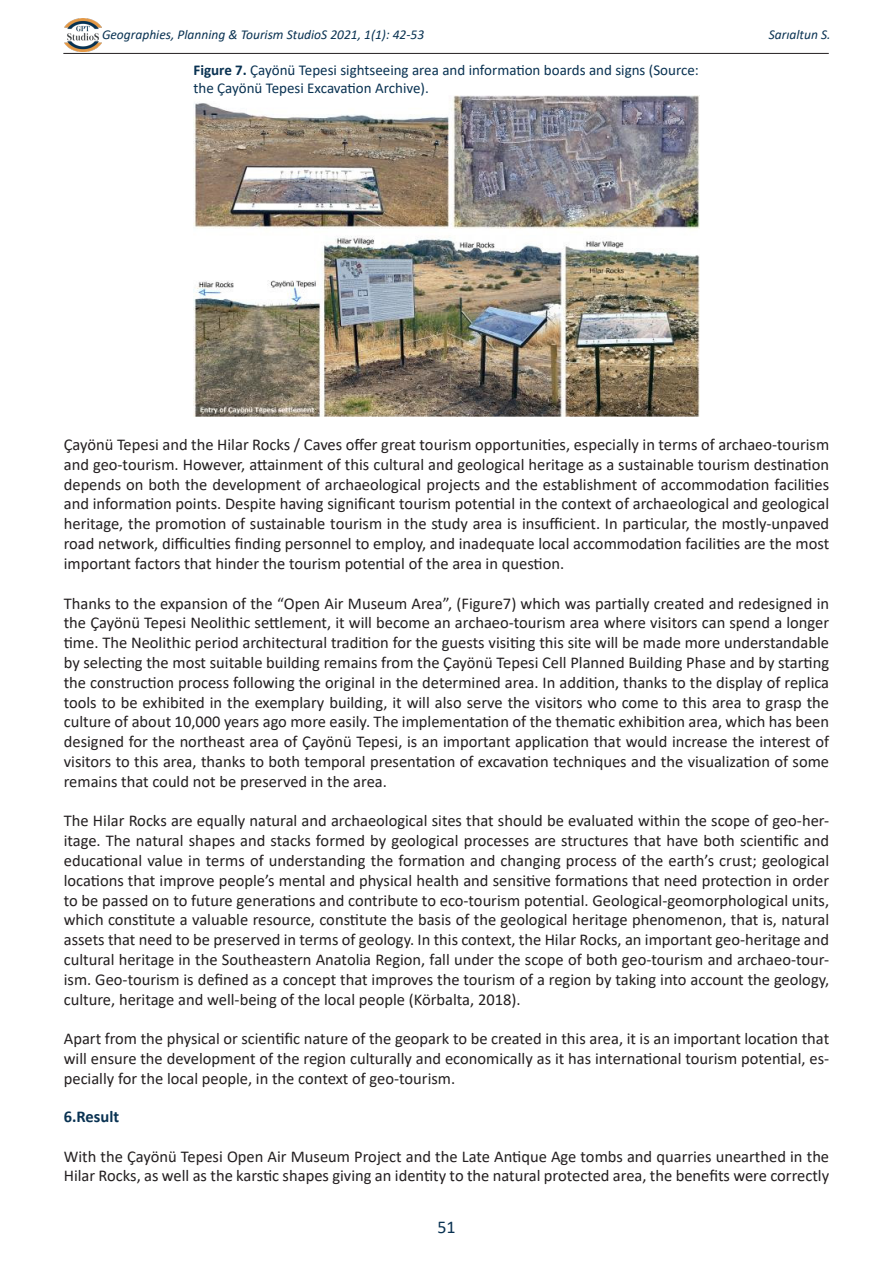
<style>
.page{position:relative;width:893px;height:1263px;background:#fff}
.page>*{position:absolute;margin:0;border:0;box-sizing:border-box;transform-origin:0 0}
.t1{font:18px "Calibri";color:#093252}
.t2{font:16.5px/19.8px "Calibri";color:#231f20;text-align:justify}
.t3{font:700 16.5px "Calibri";color:#093252}
.t4{font:15px/18px "Calibri";color:#093252}
.t5{font:italic 13.5px "Calibri";color:#093252}
.s1{font-weight:700}
</style>
<div class="page">
<hr style="left:63px;top:53px;width:766px;height:1px;background:#231f20">
<img style="left:64px;top:19px;width:37px;height:32px">
<img style="left:194px;top:96px;width:505px;height:320px">
<p class="t5" style="left:102px;top:26px;width:324px">Geographies, Planning &amp; Tourism StudioS 2021, 1(1): 42-53</p>
<p class="t5" style="left:769px;top:26px;width:63px">Sarıaltun S.</p>
<p class="t4" style="left:193px;top:61px;width:507px"><span class="s1">Figure 7.</span> Çayönü Tepesi sightseeing area and information boards and signs (Source: the Çayönü Tepesi Excavation Archive).</p>
<p class="t2" style="left:64px;top:434px;width:767px">Çayönü Tepesi and the Hilar Rocks / Caves offer great tourism opportunities, especially in terms of archaeo-tourism and geo-tourism. However, attainment of this cultural and geological heritage as a sustainable tourism destination depends on both the development of archaeological projects and the establishment of accommodation facilities and information points. Despite having significant tourism potential in the context of archaeological and geological heritage, the promotion of sustainable tourism in the study area is insufficient. In particular, the mostly-unpaved road network, difficulties finding personnel to employ, and inadequate local accommodation facilities are the most important factors that hinder the tourism potential of the area in question.</p>
<p class="t2" style="left:64px;top:593px;width:767px">Thanks to the expansion of the “Open Air Museum Area”, (Figure7) which was partially created and redesigned in the Çayönü Tepesi Neolithic settlement, it will become an archaeo-tourism area where visitors can spend a longer time. The Neolithic period architectural tradition for the guests visiting this site will be made more understandable by selecting the most suitable building remains from the Çayönü Tepesi Cell Planned Building Phase and by starting the construction process following the original in the determined area. In addition, thanks to the display of replica tools to be exhibited in the exemplary building, it will also serve the visitors who come to this area to grasp the culture of about 10,000 years ago more easily. The implementation of the thematic exhibition area, which has been designed for the northeast area of Çayönü Tepesi, is an important application that would increase the interest of visitors to this area, thanks to both temporal presentation of excavation techniques and the visualization of some remains that could not be preserved in the area.</p>
<p class="t2" style="left:64px;top:810px;width:767px">The Hilar Rocks are equally natural and archaeological sites that should be evaluated within the scope of geo-her&shy;itage. The natural shapes and stacks formed by geological processes are structures that have both scientific and educational value in terms of understanding the formation and changing process of the earth’s crust; geological locations that improve people’s mental and physical health and sensitive formations that need protection in order to be passed on to future generations and contribute to eco-tourism potential. Geological-geomorphological units, which constitute a valuable resource, constitute the basis of the geological heritage phenomenon, that is, natural assets that need to be preserved in terms of geology. In this context, the Hilar Rocks, an important geo-heritage and cultural heritage in the Southeastern Anatolia Region, fall under the scope of both geo-tourism and archaeo-tour&shy;ism. Geo-tourism is defined as a concept that improves the tourism of a region by taking into account the geology, culture, heritage and well-being of the local people (Körbalta, 2018).</p>
<p class="t2" style="left:64px;top:1028px;width:767px">Apart from the physical or scientific nature of the geopark to be created in this area, it is an important location that will ensure the development of the region culturally and economically as it has international tourism potential, es&shy;pecially for the local people, in the context of geo-tourism.</p>
<p class="t3" style="left:64px;top:1105px;width:57px">6.Result</p>
<p class="t2" style="left:64px;top:1146px;width:767px">With the Çayönü Tepesi Open Air Museum Project and the Late Antique Age tombs and quarries unearthed in the<br>Hilar Rocks, as well as the karstic shapes giving an identity to the natural protected area, the benefits were correctly</p>
<p class="t1" style="left:437px;top:1215px;width:20px">51</p>
</div>
